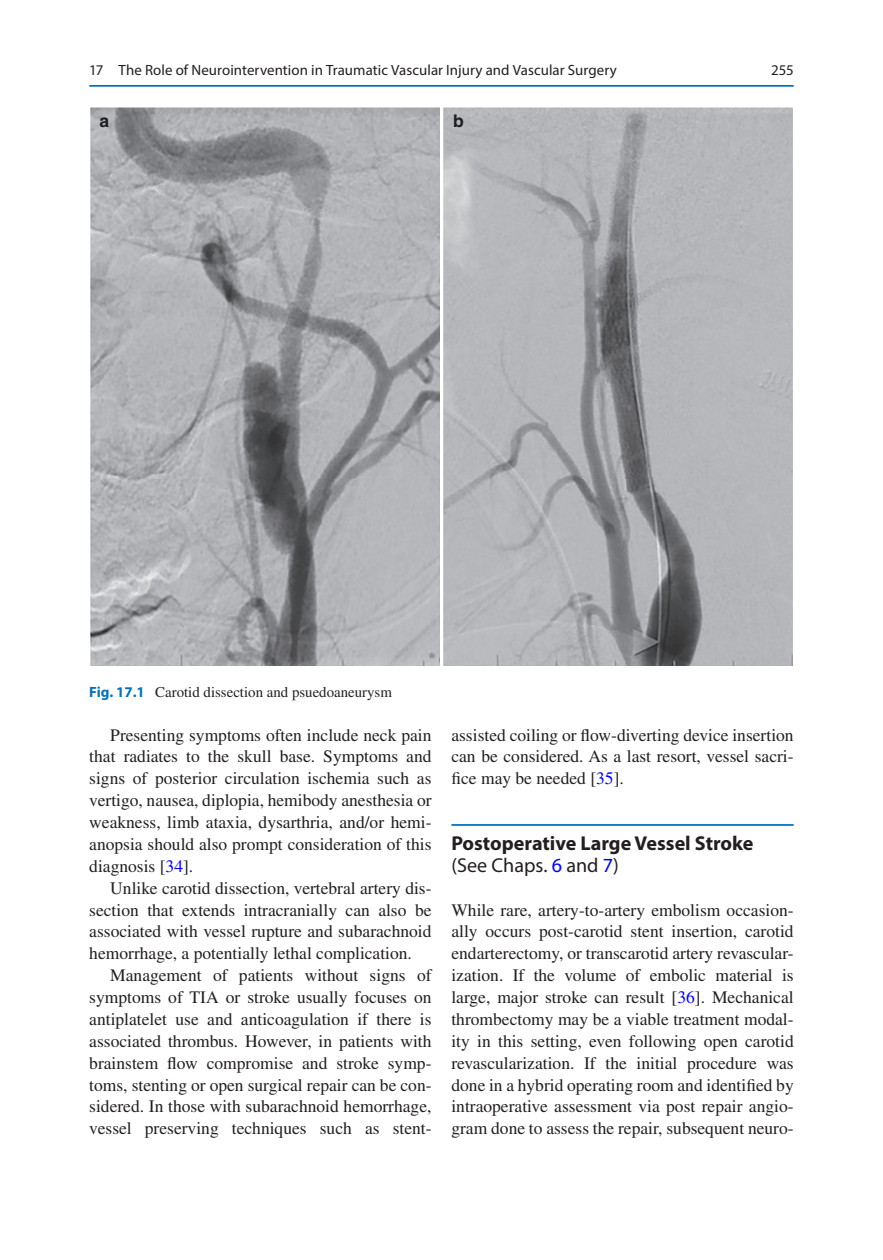
<style>
.page{position:relative;width:883px;height:1260px;background:#fff}
.page>*{position:absolute;margin:0;border:0;box-sizing:border-box;transform-origin:0 0}
.t1{font:700 20.12px/21.9px "Myriad Pro";color:#231f20}
.t2{font:17.5px/21.9px "Times LT Std";color:#231f20;text-align:justify}
.t3{font:700 17.5px "Helvetica";color:#1d1e1f}
.t4{font:14.88px "Myriad Pro Regular 3";letter-spacing:.005em;color:#231f20}
.t5{font:14.88px "Times LT Std";color:#231f20}
.t6{font:14.88px "Myriad Pro";color:#231f20}
.s1{font-family:"Myriad Pro";font-weight:700;color:#0073bc}
.s2{color:#00f}
.s3{font-weight:400}
.s4{font-weight:400;color:#00f}
</style>
<div class="page">
<hr style="left:451px;top:824px;width:343px;height:2px;background:#0073bc">
<img style="left:90px;top:107px;width:349px;height:559px">
<img style="left:444px;top:107px;width:349px;height:559px">
<hr style="left:89px;top:85px;width:705px;height:2px;background:#0073bc">
<p class="t4" style="left:89px;top:61px;width:529px">17 The Role of Neurointervention in Traumatic Vascular Injury and Vascular Surgery</p>
<p class="t3" style="left:100px;top:110px;width:11px">a</p>
<p class="t3" style="left:453px;top:110px;width:12px">b</p>
<p class="t6" style="left:771px;top:61px;width:24px">255</p>
<p class="t5" style="left:89px;top:684px;width:304px"><span class="s1">Fig. 17.1</span> Carotid dissection and psuedoaneurysm</p>
<p class="t2" style="left:89px;top:724px;width:344px;text-indent:21px">Presenting symptoms often include neck pain that radiates to the skull base. Symptoms and signs of posterior circulation ischemia such as vertigo, nausea, diplopia, hemibody anesthesia or weakness, limb ataxia, dysarthria, and/or hemi&shy;anopsia should also prompt consideration of this diagnosis [<span class="s2">34</span>].</p>
<p class="t2" style="left:89px;top:877px;width:344px;text-indent:21px">Unlike carotid dissection, vertebral artery dis&shy;section that extends intracranially can also be associated with vessel rupture and subarachnoid hemorrhage, a potentially lethal complication.</p>
<p class="t2" style="left:89px;top:964px;width:344px;text-indent:21px">Management of patients without signs of symptoms of TIA or stroke usually focuses on antiplatelet use and anticoagulation if there is associated thrombus. However, in patients with brainstem flow compromise and stroke symp&shy;toms, stenting or open surgical repair can be con&shy;sidered. In those with subarachnoid hemorrhage, vessel preserving techniques such as stent-</p>
<p class="t2" style="left:451px;top:724px;width:344px">assisted coiling or flow-diverting device insertion can be considered. As a last resort, vessel sacri&shy;fice may be needed [<span class="s2">35</span>].</p>
<p class="t1" style="left:451px;top:832px;width:303px">Postoperative Large Vessel Stroke <span class="s3">(See Chaps.</span> <span class="s4">6</span> <span class="s3">and</span> <span class="s4">7</span><span class="s3">)</span></p>
<p class="t2" style="left:451px;top:899px;width:344px">While rare, artery-to-artery embolism occasion&shy;ally occurs post-carotid stent insertion, carotid endarterectomy, or transcarotid artery revascular&shy;ization. If the volume of embolic material is large, major stroke can result [<span class="s2">36</span>]. Mechanical thrombectomy may be a viable treatment modal&shy;ity in this setting, even following open carotid revascularization. If the initial procedure was done in a hybrid operating room and identified by intraoperative assessment via post repair angio&shy;gram done to assess the repair, subsequent neuro-</p>
</div>
